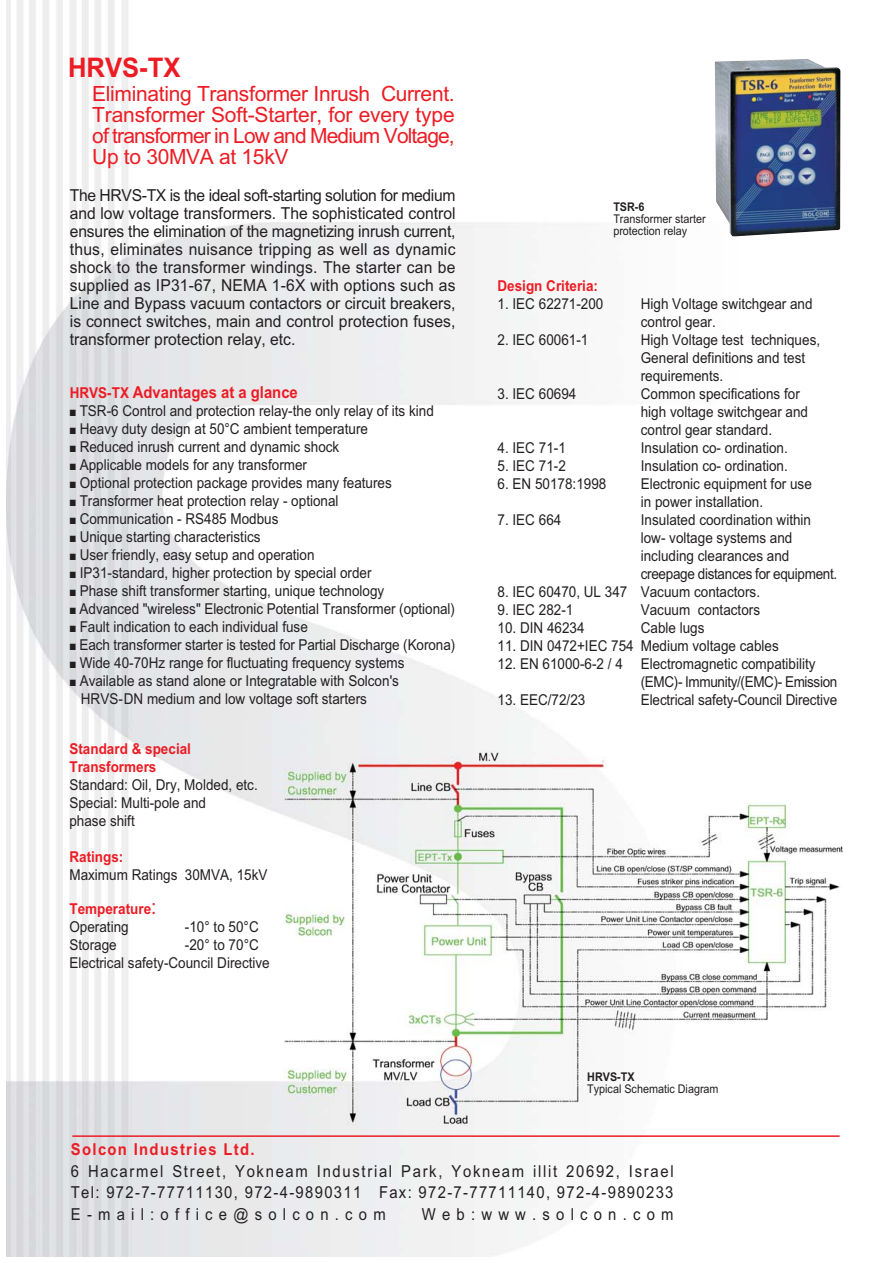
<style>
.page{position:relative;width:893px;height:1263px;background:#fff}
.page>*{position:absolute;margin:0;border:0;box-sizing:border-box;transform-origin:0 0}
.t1{font:700 27px "Arial";color:#ed1c24;scale:.95 1}
.t2{font:21px/21px "Arial";letter-spacing:-.04em;color:#ed1c24;text-align:justify}
.t3{font:16.5px/18px "Arial";letter-spacing:.09em;color:#231f20;text-align:justify;scale:.95 1}
.t4{font:16.5px/21.8px "Arial";letter-spacing:.09em;color:#231f20;text-align:justify;scale:.9 1}
.t5{font:700 16.5px "Arial";color:#ed1c24;scale:.9 1}
.t6{font:700 16.5px "Arial";letter-spacing:.09em;color:#ed1c24;scale:.9 1}
.t7{font:16.5px "Arial";letter-spacing:.42em;color:#231f20;scale:.9 1}
.t8{font:15px/18px "Arial";color:#231f20;scale:.9 1}
.t9{font:700 15px/18px "Arial";color:#ed1c24;scale:.9 1}
.t10{font:12px/12px "Arial";color:#231f20;scale:.9 1}
.t11{font:700 12px "Arial";color:#231f20;scale:.9 1}
.s1{font-size:15px}
.s2{font-weight:400;font-size:21px}
.s3{font-weight:400;color:#231f20}
</style>
<div class="page">
<img style="left:6px;top:0;width:837px;height:1257px">
<hr style="left:72px;top:1135px;width:768px;height:2px;background:#ed1c24">
<img style="left:715px;top:59px;width:126px;height:178px">
<h1 class="t1" style="left:68px;top:57px;width:120px">HRVS-TX</h1>
<h2 class="t2" style="left:92px;top:85px;width:364px">Eliminating Transformer Inrush Current.<br>Transformer Soft-Starter, for every type of transformer in Low and Medium Voltage, Up to 30MVA at 15kV</h2>
<p class="t3" style="left:70px;top:187px;width:408px">The HRVS-TX is the ideal soft-starting solution for medium and low voltage transformers. The sophisticated control ensures the elimination of the magnetizing inrush current, thus, eliminates nuisance tripping as well as dynamic shock to the transformer windings. The starter can be supplied as IP31-67, NEMA 1-6X with options such as Line and Bypass vacuum contactors or circuit breakers, is connect switches, main and control protection fuses, transformer protection relay, etc.</p>
<p class="t5" style="left:70px;top:387px;width:255px"><span class="s1">HRVS-TX</span> Advantages at a glance</p>
<p class="t8" style="left:70px;top:404px;width:406px">■ TSR-6 Control and protection relay-the only relay of its kind</p>
<p class="t8" style="left:70px;top:422px;width:333px">■ Heavy duty design at 50°C ambient temperature</p>
<p class="t8" style="left:70px;top:440px;width:301px">■ Reduced inrush current and dynamic shock</p>
<p class="t8" style="left:70px;top:458px;width:265px">■ Applicable models for any transformer</p>
<p class="t8" style="left:70px;top:476px;width:359px">■ Optional protection package provides many features</p>
<p class="t8" style="left:70px;top:494px;width:300px">■ Transformer heat protection relay - optional</p>
<p class="t8" style="left:70px;top:512px;width:233px">■ Communication - RS485 Modbus</p>
<p class="t8" style="left:70px;top:530px;width:213px">■ Unique starting characteristics</p>
<p class="t8" style="left:70px;top:548px;width:273px">■ User friendly, easy setup and operation</p>
<p class="t8" style="left:70px;top:566px;width:337px">■ IP31-standard, higher protection by special order</p>
<p class="t8" style="left:70px;top:584px;width:351px">■ Phase shift transformer starting, unique technology</p>
<p class="t8" style="left:70px;top:602px;width:430px">■ Advanced "wireless" Electronic Potential Transformer (optional)</p>
<p class="t8" style="left:70px;top:620px;width:266px">■ Fault indication to each individual fuse</p>
<p class="t8" style="left:70px;top:638px;width:430px">■ Each transformer starter is tested for Partial Discharge (Korona)</p>
<p class="t8" style="left:70px;top:656px;width:373px">■ Wide 40-70Hz range for fluctuating frequency systems</p>
<p class="t8" style="left:81px;top:674px;width:355px;text-indent:-11px">■ Available as stand alone or Integratable with Solcon's<br>HRVS-DN medium and low voltage soft starters</p>
<p class="t9" style="left:69px;top:741px;width:137px">Standard &amp; special<br>Transformers</p>
<p class="t8" style="left:69px;top:777px;width:211px">Standard: Oil, Dry, Molded, etc.<br>Special: Multi-pole and<br>phase shift</p>
<p class="t9" style="left:69px;top:849px;width:61px">Ratings:</p>
<p class="t8" style="left:69px;top:867px;width:222px">Maximum Ratings 30MVA, 15kV</p>
<p class="t9" style="left:69px;top:901px;width:98px">Temperature<span class="s2">:<br></span><span class="s3">Operating</span></p>
<p class="t8" style="left:185px;top:919px;width:84px">-10° to 50°C</p>
<p class="t8" style="left:69px;top:937px;width:54px">Storage</p>
<p class="t8" style="left:69px;top:937px;width:224px;text-indent:115px">-20° to 70°C<br>Electrical safety-Council Directive</p>
<p class="t11" style="left:613px;top:202px;width:36px">TSR-6</p>
<p class="t10" style="left:613px;top:214px;width:104px">Transformer starter protection relay</p>
<p class="t9" style="left:498px;top:279px;width:113px">Design Criteria:</p>
<p class="t8" style="left:498px;top:297px;width:119px">1. IEC 62271-200</p>
<p class="t8" style="left:641px;top:297px;width:192px">High Voltage switchgear and control gear.</p>
<p class="t8" style="left:498px;top:333px;width:102px">2. IEC 60061-1</p>
<p class="t8" style="left:641px;top:333px;width:201px">High Voltage test techniques,<br>General definitions and test requirements.</p>
<p class="t8" style="left:498px;top:387px;width:89px">3. IEC 60694</p>
<p class="t8" style="left:641px;top:387px;width:187px">Common specifications for high voltage switchgear and control gear standard.</p>
<p class="t8" style="left:498px;top:441px;width:77px">4. IEC 71-1</p>
<p class="t8" style="left:641px;top:441px;width:165px">Insulation co- ordination.</p>
<p class="t8" style="left:498px;top:459px;width:77px">5. IEC 71-2</p>
<p class="t8" style="left:641px;top:459px;width:165px">Insulation co- ordination.</p>
<p class="t8" style="left:498px;top:477px;width:122px">6. EN 50178:1998</p>
<p class="t8" style="left:641px;top:477px;width:192px">Electronic equipment for use in power installation.</p>
<p class="t8" style="left:498px;top:513px;width:72px">7. IEC 664</p>
<p class="t8" style="left:641px;top:513px;width:220px">Insulated coordination within low- voltage systems and including clearances and creepage distances for equipment.</p>
<p class="t8" style="left:498px;top:585px;width:293px">8. IEC 60470, UL 347 Vacuum contactors.</p>
<p class="t8" style="left:498px;top:603px;width:86px">9. IEC 282-1</p>
<p class="t8" style="left:641px;top:603px;width:134px">Vacuum contactors</p>
<p class="t8" style="left:498px;top:621px;width:98px">10. DIN 46234</p>
<p class="t8" style="left:641px;top:621px;width:72px">Cable lugs</p>
<p class="t8" style="left:498px;top:639px;width:314px">11. DIN 0472+IEC 754 Medium voltage cables</p>
<p class="t8" style="left:641px;top:657px;width:220px;text-indent:-143px">12. EN 61000-6-2 / 4 Electromagnetic compatibility (EMC)- Immunity/(EMC)- Emission</p>
<p class="t8" style="left:498px;top:693px;width:99px">13. EEC/72/23</p>
<p class="t8" style="left:641px;top:693px;width:220px">Electrical safety-Council Directive</p>
<p class="t11" style="left:587px;top:1072px;width:54px">HRVS-TX</p>
<p class="t10" style="left:587px;top:1084px;width:148px">Typical Schematic Diagram</p>
<p class="t6" style="left:71px;top:1143px;width:206px">Solcon Industries Ltd.</p>
<p class="t4" style="left:71px;top:1161px;width:671px">6 Hacarmel Street, Yokneam Industrial Park, Yokneam illit 20692, Israel Tel: 972-7-77711130, 972-4-9890311 Fax: 972-7-77711140, 972-4-9890233<br>E-mail:office@solcon.com</p>
<p class="t7" style="left:422px;top:1208px;width:281px">Web:www.solcon.com</p>
</div>
